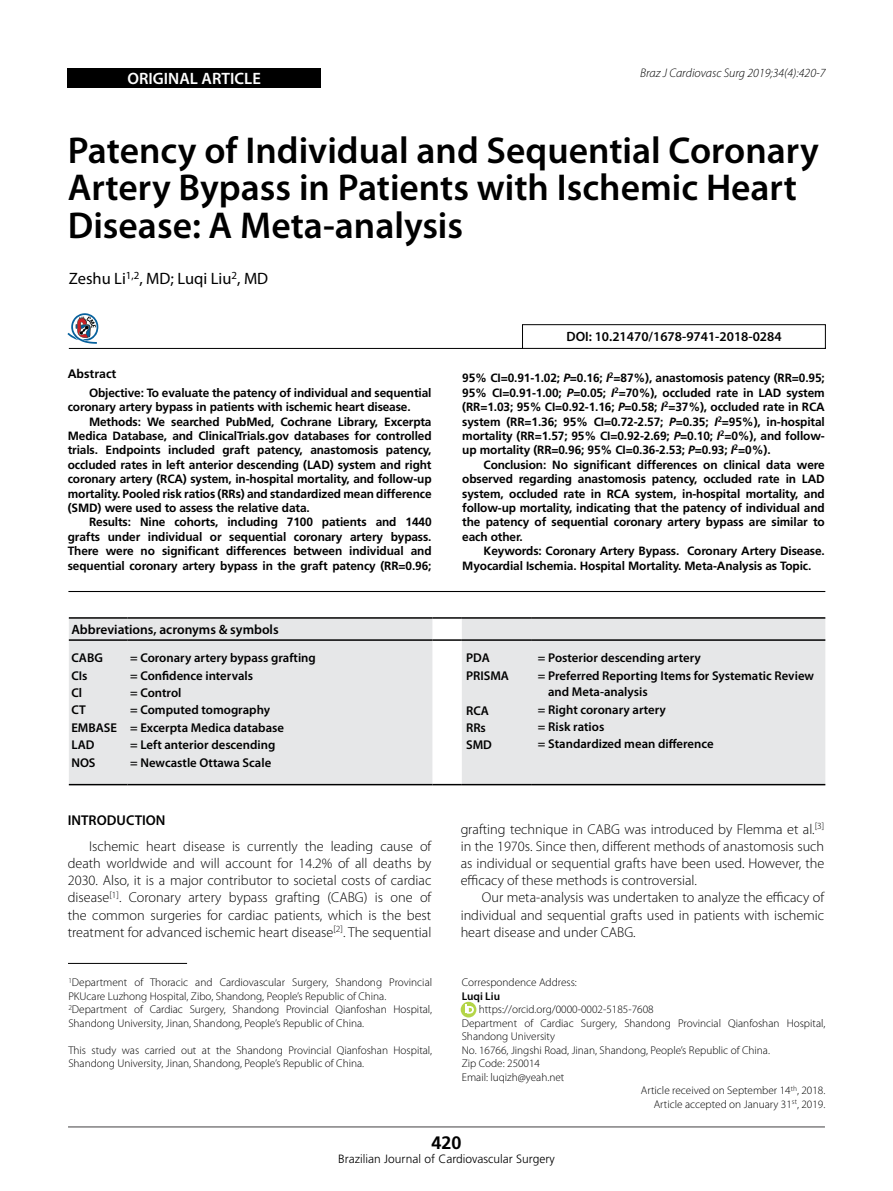
<style>
.page{position:relative;width:893px;height:1191px;background:#fff}
.page>*{position:absolute;margin:0;border:0;box-sizing:border-box;transform-origin:0 0}
.t1{font:600 37.5px/37.5px "Myriad Pro";color:#000}
.t2{font:700 18px "Frutiger";color:#000}
.t3{font:16.5px "Myriad Pro";color:#000}
.t4{font:600 16.5px "Myriad Pro";color:#fff}
.t5{font:300 14.25px/17.1px "Myriad Pro";color:#000;text-align:justify}
.t6{font:600 14.25px "Myriad Pro";color:#000}
.t7{font:600 13.5px "Myriad Pro";color:#000}
.t8{font:600 12.75px/17.4px "Myriad Pro";color:#000}
.t9{font:italic 300 12.45px "Myriad Pro";color:#000}
.t10{font:700 12.3px "Frutiger";color:#000}
.t11{font:700 12px/14.4px "Frutiger";letter-spacing:-.01em;color:#000;text-align:justify}
.t12{font:300 12px "Frutiger";color:#000}
.t13{font:300 11.25px/13.5px "Myriad Pro";color:#000}
.t14{font:600 11.25px "Myriad Pro";color:#000}
.s1{font-style:italic}
</style>
<div class="page">
<hr style="left:68px;top:1126px;width:757px;height:1px;background:#414042">
<div style="left:67px;top:68px;width:254px;height:20px;background:#000"></div>
<hr style="left:68px;top:591px;width:757px;height:1px;background:#000">
<hr style="left:69px;top:348px;width:757px;height:1px;background:#000">
<div style="left:522px;top:324px;width:304px;height:25px;border:1px solid #000"></div>
<hr style="left:68px;top:963px;width:119px;height:1px;background:#000">
<svg style="left:461px;top:1001px;width:15px;height:16px"></svg>
<svg style="left:465px;top:1004px;width:8px;height:9px"></svg>
<div style="left:69px;top:618px;width:756px;height:166px;background:#e6e7e8"></div>
<hr style="left:69px;top:617px;width:59px;height:1px;background:#000">
<hr style="left:128px;top:617px;width:304px;height:1px;background:#000">
<hr style="left:432px;top:617px;width:30px;height:1px;background:#000">
<hr style="left:462px;top:617px;width:69px;height:1px;background:#000">
<hr style="left:531px;top:617px;width:294px;height:1px;background:#000">
<hr style="left:69px;top:639px;width:59px;height:2px;background:#000">
<hr style="left:128px;top:639px;width:304px;height:2px;background:#000">
<hr style="left:432px;top:639px;width:30px;height:2px;background:#000">
<hr style="left:462px;top:639px;width:69px;height:2px;background:#000">
<hr style="left:531px;top:639px;width:294px;height:2px;background:#000">
<hr style="left:69px;top:784px;width:59px;height:1px;background:#000">
<hr style="left:128px;top:784px;width:304px;height:1px;background:#000">
<hr style="left:432px;top:784px;width:30px;height:1px;background:#000">
<hr style="left:462px;top:784px;width:69px;height:1px;background:#000">
<hr style="left:531px;top:784px;width:294px;height:1px;background:#000">
<svg style="left:67px;top:313px;width:31px;height:31px"></svg>
<h3 class="t4" style="left:128px;top:69px;width:135px">ORIGINAL ARTICLE</h3>
<p class="t9" style="left:640px;top:67px;width:187px">Braz J Cardiovasc Surg 2019;34(4):420-7</p>
<h1 class="t1" style="left:68px;top:132px;width:752px">Patency of Individual and Sequential Coronary<br>Artery Bypass in Patients with Ischemic Heart<br>Disease: A Meta-analysis</h1>
<h3 class="t3" style="left:69px;top:270px;width:201px">Zeshu Li<sup>1,2</sup>, MD; Luqi Liu<sup>2</sup>, MD</h3>
<p class="t10" style="left:68px;top:367px;width:50px">Abstract</p>
<p class="t11" style="left:68px;top:385px;width:365px;text-indent:21px">Objective: To evaluate the patency of individual and sequential coronary artery bypass in patients with ischemic heart disease.</p>
<p class="t11" style="left:68px;top:414px;width:365px;text-indent:21px">Methods: We searched PubMed, Cochrane Library, Excerpta Medica Database, and ClinicalTrials.gov databases for controlled trials. Endpoints included graft patency, anastomosis patency, occluded rates in left anterior descending (LAD) system and right coronary artery (RCA) system, in-hospital mortality, and follow-up mortality. Pooled risk ratios (RRs) and standardized mean difference (SMD) were used to assess the relative data.</p>
<p class="t11" style="left:68px;top:515px;width:365px;text-indent:21px">Results: Nine cohorts, including 7100 patients and 1440 grafts under individual or sequential coronary artery bypass.<br>There were no significant differences between individual and sequential coronary artery bypass in the graft patency (RR=0.96;</p>
<p class="t7" style="left:566px;top:329px;width:217px">DOI: 10.21470/1678-9741-2018-0284</p>
<p class="t11" style="left:462px;top:371px;width:364px">95% CI=0.91-1.02; <span class="s1">P</span>=0.16; <span class="s1">I</span><sup>2</sup>=87%), anastomosis patency (RR=0.95; 95% CI=0.91-1.00; <span class="s1">P</span>=0.05; <span class="s1">I</span><sup>2</sup>=70%), occluded rate in LAD system (RR=1.03; 95% CI=0.92-1.16; <span class="s1">P</span>=0.58; <span class="s1">I</span><sup>2</sup>=37%), occluded rate in RCA system (RR=1.36; 95% CI=0.72-2.57; <span class="s1">P</span>=0.35; <span class="s1">I</span><sup>2</sup>=95%), in-hospital mortality (RR=1.57; 95% CI=0.92-2.69; <span class="s1">P</span>=0.10; <span class="s1">I</span><sup>2</sup>=0%), and follow&shy;up mortality (RR=0.96; 95% CI=0.36-2.53; <span class="s1">P</span>=0.93; <span class="s1">I</span><sup>2</sup>=0%).</p>
<p class="t11" style="left:462px;top:457px;width:364px;text-indent:21px">Conclusion: No significant differences on clinical data were observed regarding anastomosis patency, occluded rate in LAD system, occluded rate in RCA system, in-hospital mortality, and follow-up mortality, indicating that the patency of individual and the patency of sequential coronary artery bypass are similar to each other.</p>
<p class="t11" style="left:462px;top:544px;width:364px;text-indent:21px">Keywords: Coronary Artery Bypass. Coronary Artery Disease.<br>Myocardial Ischemia. Hospital Mortality. Meta-Analysis as Topic.</p>
<p class="t7" style="left:71px;top:622px;width:209px">Abbreviations, acronyms &amp; symbols</p>
<p class="t8" style="left:71px;top:649px;width:47px">CABG<br>CIs<br>Cl<br>CT<br>EMBASE<br>LAD<br>NOS</p>
<p class="t8" style="left:130px;top:649px;width:187px">= Coronary artery bypass grafting = Confidence intervals<br>= Control<br>= Computed tomography<br>= Excerpta Medica database<br>= Left anterior descending<br>= Newcastle Ottawa Scale</p>
<p class="t8" style="left:466px;top:649px;width:44px">PDA<br>PRISMA</p>
<p class="t8" style="left:466px;top:701px;width:27px">RCA<br>RRs<br>SMD</p>
<p class="t8" style="left:538px;top:649px;width:164px">= Posterior descending artery</p>
<p class="t8" style="left:538px;top:667px;width:278px">= Preferred Reporting Items for Systematic Review</p>
<p class="t8" style="left:548px;top:683px;width:101px">and Meta-analysis</p>
<p class="t8" style="left:538px;top:701px;width:130px">= Right coronary artery</p>
<p class="t8" style="left:538px;top:718px;width:68px">= Risk ratios</p>
<p class="t8" style="left:538px;top:735px;width:177px">= Standardized mean difference</p>
<p class="t6" style="left:68px;top:812px;width:99px">INTRODUCTION</p>
<p class="t5" style="left:68px;top:838px;width:365px;text-indent:21px">Ischemic heart disease is currently the leading cause of death worldwide and will account for 14.2% of all deaths by 2030. Also, it is a major contributor to societal costs of cardiac disease<sup>[1]</sup>. Coronary artery bypass grafting (CABG) is one of the common surgeries for cardiac patients, which is the best treatment for advanced ischemic heart disease<sup>[2]</sup>. The sequential</p>
<p class="t13" style="left:68px;top:976px;width:365px"><sup>1</sup>Department of Thoracic and Cardiovascular Surgery, Shandong Provincial PKUcare Luzhong Hospital, Zibo, Shandong, People’s Republic of China.<br><sup>2</sup>Department of Cardiac Surgery, Shandong Provincial Qianfoshan Hospital, Shandong University, Jinan, Shandong, People’s Republic of China.</p>
<p class="t13" style="left:68px;top:1043px;width:365px">This study was carried out at the Shandong Provincial Qianfoshan Hospital,<br>Shandong University, Jinan, Shandong, People’s Republic of China.</p>
<p class="t5" style="left:461px;top:821px;width:365px">grafting technique in CABG was introduced by Flemma et al.<sup>[3] </sup>in the 1970s. Since then, different methods of anastomosis such as individual or sequential grafts have been used. However, the efficacy of these methods is controversial.</p>
<p class="t5" style="left:461px;top:889px;width:365px;text-indent:21px">Our meta-analysis was undertaken to analyze the efficacy of individual and sequential grafts used in patients with ischemic heart disease and under CABG.</p>
<p class="t13" style="left:462px;top:976px;width:117px">Correspondence Address:</p>
<p class="t14" style="left:462px;top:990px;width:40px">Luqi Liu</p>
<p class="t13" style="left:479px;top:1003px;width:176px">https://orcid.org/0000-0002-5185-7608</p>
<p class="t13" style="left:462px;top:1016px;width:365px">Department of Cardiac Surgery, Shandong Provincial Qianfoshan Hospital,</p>
<p class="t13" style="left:462px;top:1030px;width:95px">Shandong University</p>
<p class="t13" style="left:462px;top:1043px;width:310px">No. 16766, Jingshi Road, Jinan, Shandong, People’s Republic of China.</p>
<p class="t13" style="left:462px;top:1057px;width:80px">Zip Code: 250014</p>
<p class="t13" style="left:462px;top:1070px;width:104px">Email: luqizh@yeah.net</p>
<p class="t13" style="left:641px;top:1084px;width:186px">Article received on September 14<sup>th</sup>, 2018.</p>
<p class="t13" style="left:654px;top:1097px;width:173px">Article accepted on January 31<sup>st</sup>, 2019.</p>
<h2 class="t2" style="left:431px;top:1132px;width:32px">420</h2>
<p class="t12" style="left:338px;top:1152px;width:218px">Brazilian Journal of Cardiovascular Surgery</p>
</div>
